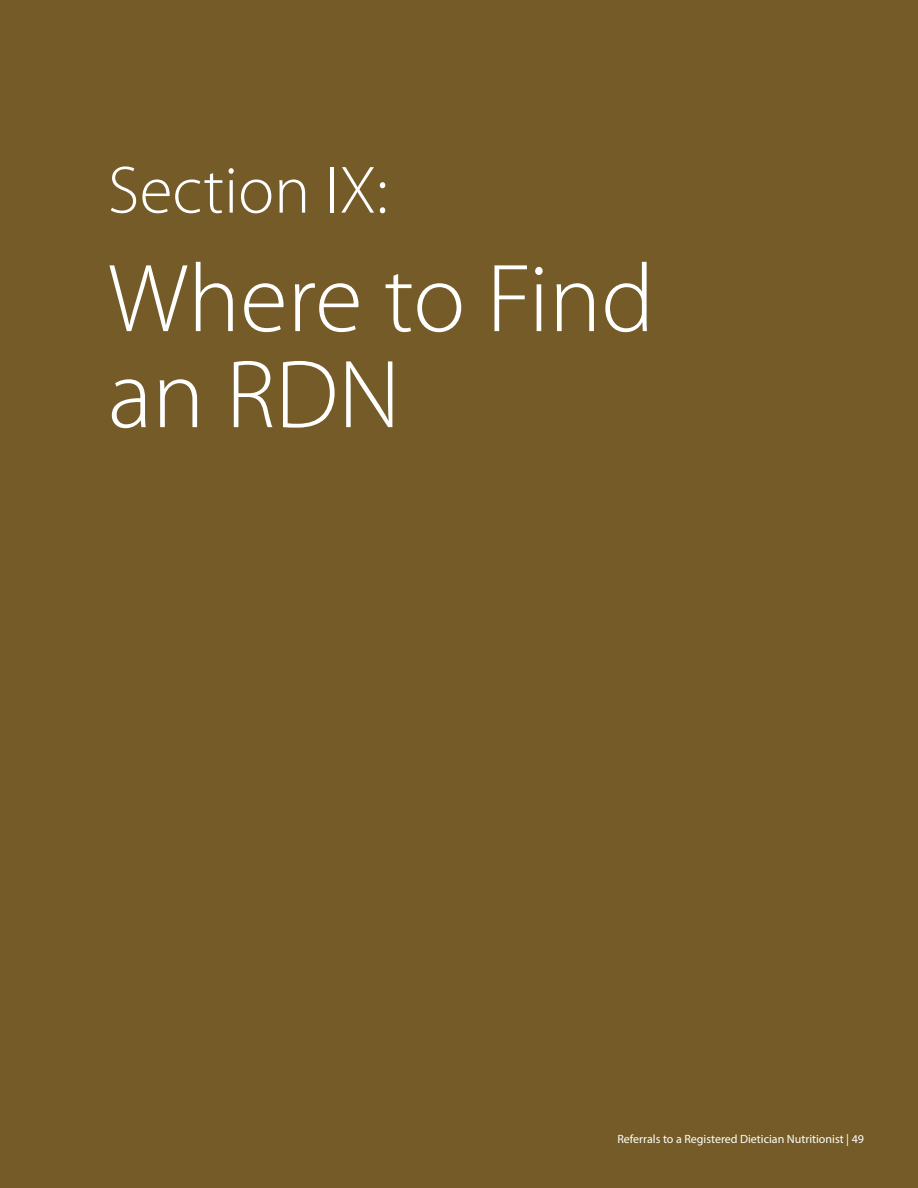
<style>
.page{position:relative;width:918px;height:1188px;background:#745b27}
.page>*{position:absolute;margin:0;border:0;box-sizing:border-box;transform-origin:0 0}
.t1{font:300 97.5px/96px "Myriad Pro";color:#fff}
.t2{font:300 67.5px "Myriad Pro";color:#fff}
.t3{font:12px "Myriad Pro";color:#fff}
</style>
<div class="page">
<h2 class="t2" style="left:108px;top:153px;width:281px">Section IX:</h2>
<h1 class="t1" style="left:108px;top:252px;width:548px">Where to Find an RDN</h1>
<p class="t3" style="left:617px;top:1132px;width:248px">Referrals to a Registered Dietician Nutritionist | 49</p>
</div>
